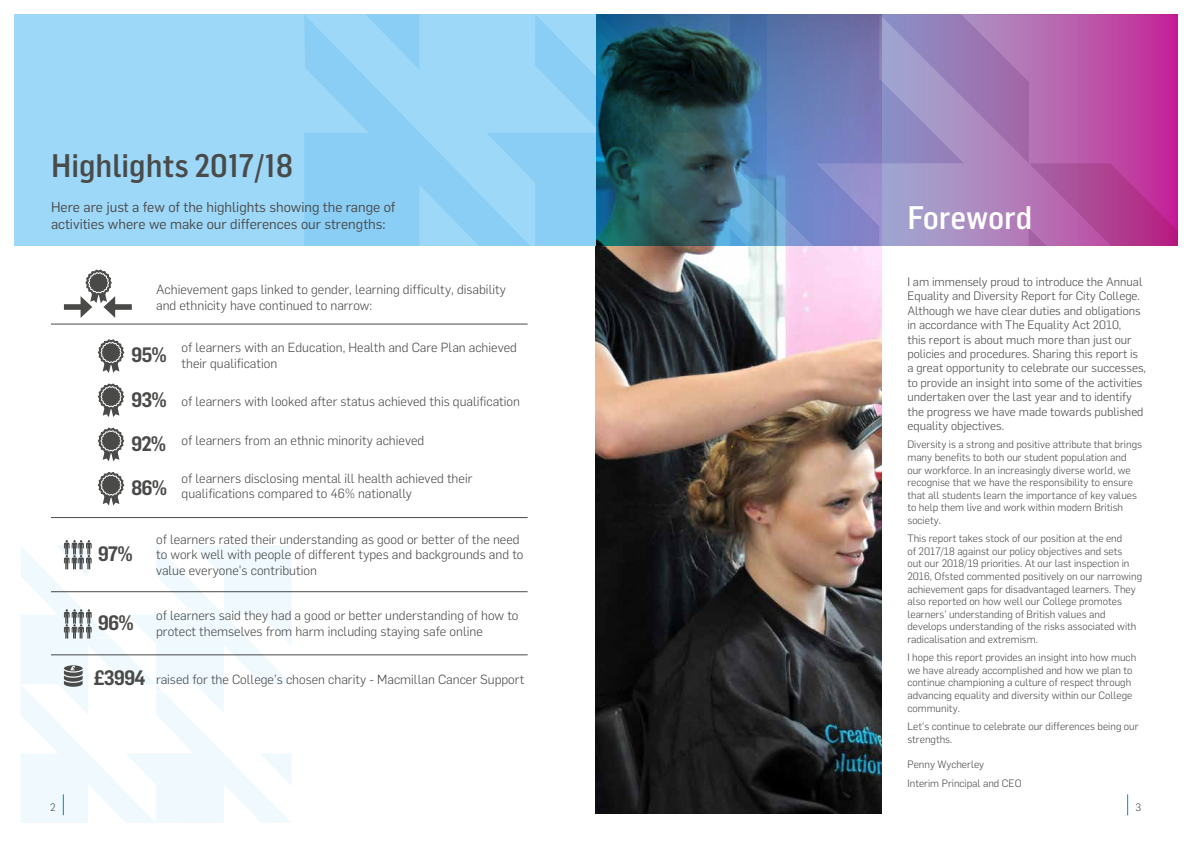
<style>
.page{position:relative;width:1191px;height:842px;background:#fff}
.page>*{position:absolute;margin:0;border:0;box-sizing:border-box;transform-origin:0 0}
.t1{font:500 32px "Flama Semicondensed";color:#4a4a49}
.t2{font:500 32px "Flama Semicondensed";color:#fff}
.t3{font:600 20.5px/44.2px "Flama Semicondensed";letter-spacing:-.05em;color:#4a4a49}
.t4{font:14px/16.8px "Flama";color:#4a4a49}
.t5{font:300 13px/15.6px "Flama";color:#4a4a49}
.t6{font:300 12px/14.4px "Flama";color:#4a4a49}
.t7{font:300 10.5px/12.6px "Flama";color:#4a4a49}
</style>
<div class="page">
<img style="left:595px;top:245px;width:287px;height:569px">
<svg style="left:879px;top:14px;width:298px;height:231px"></svg>
<svg style="left:767px;top:14px;width:112px;height:231px"></svg>
<svg style="left:1127px;top:794px;width:1px;height:21px"></svg>
<div style="left:14px;top:14px;width:581px;height:231px;background:#9ed8f8"></div>
<img style="left:535px;top:14px;width:232px;height:231px">
<svg style="left:304px;top:14px;width:231px;height:231px"></svg>
<svg style="left:97px;top:383px;width:28px;height:34px"></svg>
<svg style="left:97px;top:339px;width:28px;height:34px"></svg>
<svg style="left:98px;top:427px;width:27px;height:34px"></svg>
<svg style="left:98px;top:472px;width:27px;height:33px"></svg>
<div style="left:111px;top:304px;width:21px;height:6px;background:#4a4a49"></div>
<div style="left:64px;top:304px;width:21px;height:6px;background:#4a4a49"></div>
<svg style="left:81px;top:269px;width:34px;height:49px"></svg>
<hr style="left:51px;top:324px;width:476px;height:1px;background:#4a4a49">
<hr style="left:51px;top:517px;width:476px;height:1px;background:#4a4a49">
<hr style="left:51px;top:591px;width:476px;height:1px;background:#4a4a49">
<hr style="left:51px;top:655px;width:476px;height:1px;background:#4a4a49">
<svg style="left:21px;top:540px;width:271px;height:283px"></svg>
<h1 class="t1" style="left:51px;top:145px;width:244px">Highlights 2017/18</h1>
<h3 class="t4" style="left:51px;top:198px;width:346px">Here are just a few of the highlights showing the range of activities where we make our differences our strengths:</h3>
<h1 class="t2" style="left:907px;top:197px;width:127px">Foreword</h1>
<p class="t5" style="left:156px;top:281px;width:351px">Achievement gaps linked to gender, learning difficulty, disability and ethnicity have continued to narrow:</p>
<p class="t5" style="left:182px;top:339px;width:337px">of learners with an Education, Health and Care Plan achieved their qualification</p>
<p class="t5" style="left:182px;top:393px;width:340px">of learners with looked after status achieved this qualification</p>
<p class="t5" style="left:182px;top:431px;width:244px">of learners from an ethnic minority achieved</p>
<p class="t5" style="left:182px;top:470px;width:292px">of learners disclosing mental ill health achieved their qualifications compared to 46% nationally</p>
<p class="t5" style="left:156px;top:531px;width:369px">of learners rated their understanding as good or better of the need to work well with people of different types and backgrounds and to value everyone's contribution</p>
<p class="t5" style="left:156px;top:607px;width:364px">of learners said they had a good or better understanding of how to protect themselves from harm including staying safe online</p>
<p class="t5" style="left:156px;top:671px;width:370px">raised for the College’s chosen charity - Macmillan Cancer Support</p>
<h2 class="t3" style="left:131px;top:332px;width:37px">95%</h2>
<h2 class="t3" style="left:131px;top:376px;width:37px">93%</h2>
<h2 class="t3" style="left:131px;top:421px;width:38px">92%<br>86%</h2>
<h2 class="t3" style="left:98px;top:531px;width:37px">97%</h2>
<h2 class="t3" style="left:98px;top:600px;width:38px">96%</h2>
<h2 class="t3" style="left:93px;top:654px;width:54px">£3994</h2>
<p class="t6" style="left:907px;top:274px;width:240px">I am immensely proud to introduce the Annual Equality and Diversity Report for City College.<br>Although we have clear duties and obligations in accordance with The Equality Act 2010,<br>this report is about much more than just our policies and procedures. Sharing this report is a great opportunity to celebrate our successes, to provide an insight into some of the activities undertaken over the last year and to identify the progress we have made towards published equality objectives.</p>
<p class="t7" style="left:907px;top:438px;width:236px">Diversity is a strong and positive attribute that brings many benefits to both our student population and our workforce. In an increasingly diverse world, we recognise that we have the responsibility to ensure that all students learn the importance of key values to help them live and work within modern British society.</p>
<p class="t7" style="left:907px;top:532px;width:236px">This report takes stock of our position at the end<br>of 2017/18 against our policy objectives and sets<br>out our 2018/19 priorities. At our last inspection in 2016, Ofsted commented positively on our narrowing achievement gaps for disadvantaged learners. They also reported on how well our College promotes learners’ understanding of British values and develops understanding of the risks associated with radicalisation and extremism.</p>
<p class="t7" style="left:907px;top:651px;width:230px">I hope this report provides an insight into how much we have already accomplished and how we plan to continue championing a culture of respect through advancing equality and diversity within our College community.</p>
<p class="t7" style="left:907px;top:719px;width:233px">Let's continue to celebrate our differences being our strengths.</p>
<p class="t7" style="left:907px;top:755px;width:116px;line-height:18.3px">Penny Wycherley<br>Interim Principal and CEO</p>
<p class="t7" style="left:50px;top:801px;width:7px">2</p>
<p class="t7" style="left:1135px;top:801px;width:7px">3</p>
</div>
